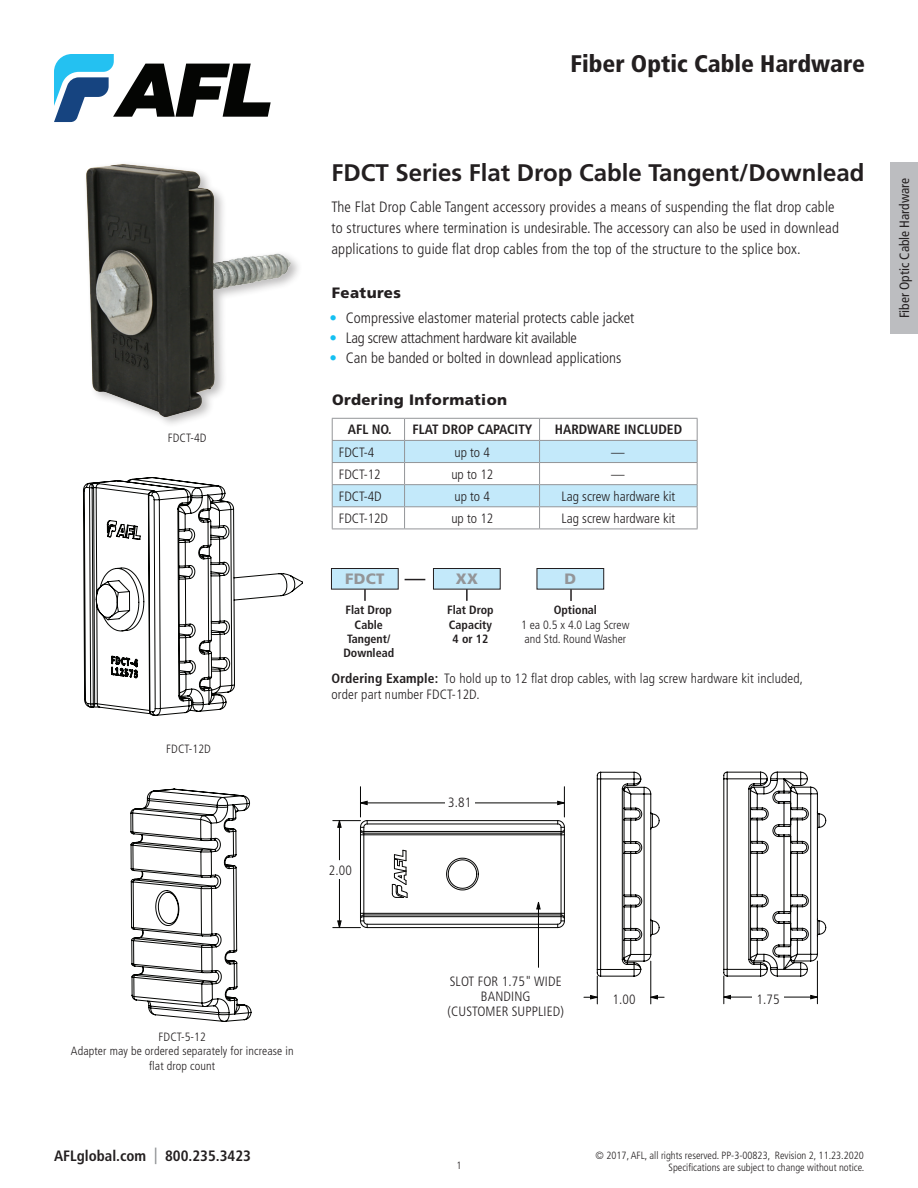
<style>
.page{position:relative;width:918px;height:1188px;background:#fff}
.page>*{position:absolute;margin:0;border:0;box-sizing:border-box;transform-origin:0 0}
.FPP_Product_Title{font:700 24px "Frutiger LT Std";color:#231f20}
.t1{font:900 condensed 24px "Frutiger LT Std";color:#231f20}
.FPP_Body_Text{font:300 condensed 15px/21px "Frutiger LT Std";letter-spacing:.01em;color:#231f20}
.FPP_Bullits{font:300 condensed 15px "Frutiger LT Std";color:#231f20}
.FPP_Bullits-2{font:300 condensed 15px "Frutiger LT Std";letter-spacing:-.02em;color:#231f20}
.FPP_Subhead{font:900 15px "Frutiger LT Std";letter-spacing:.025em;color:#231f20}
.t2{font:700 condensed 15px "Frutiger LT Std";color:#231f20}
.FPP_Matrix_Box_Text{font:900 15px "Frutiger LT Std";letter-spacing:.025em;color:#939598}
.FPP_Body_Text-2{font:300 condensed 13.5px/16.2px "Frutiger LT Std";letter-spacing:.01em;color:#231f20}
.FPP_Table_Body_Text{font:300 condensed 13.5px "Frutiger LT Std";color:#231f20}
.FPP_Caption{font:300 condensed 13.5px/15px "Frutiger LT Std";letter-spacing:.01em;color:#231f20;text-align:center}
.FPP_Table_Header{font:700 condensed 13.5px "Frutiger LT Std";color:#231f20}
.t3{font:condensed 13.5px "Frutiger LT Std";color:#231f20}
.FPP_Caption-2{font:300 condensed 12px/14.4px "Frutiger LT Std";letter-spacing:.01em;color:#231f20;text-align:center}
.t4{font:700 condensed 12px/14.4px "Frutiger LT Std";color:#231f20;text-align:center}
.t5{font:300 condensed 10.5px/12px "Frutiger LT Std";color:#231f20;text-align:right}
.s1{color:#15c0f2}
.s2{font-weight:700}
.s3{font-size:16.5px;color:#939598}
</style>
<div class="page">
<div style="left:890px;top:162px;width:28px;height:172px;background:#bcbdc0"></div>
<svg style="left:54px;top:54px;width:217px;height:68px"></svg>
<svg style="left:584px;top:771px;width:80px;height:233px"></svg>
<svg style="left:723px;top:771px;width:103px;height:233px"></svg>
<hr style="left:471px;top:803px;width:93px;height:1px;background:#050504">
<hr style="left:360px;top:803px;width:94px;height:1px;background:#050504">
<hr style="left:564px;top:787px;width:1px;height:30px;background:#050504">
<hr style="left:360px;top:787px;width:1px;height:30px;background:#050504">
<hr style="left:339px;top:821px;width:1px;height:39px;background:#050504">
<hr style="left:339px;top:878px;width:1px;height:50px;background:#050504">
<svg style="left:557px;top:801px;width:8px;height:4px"></svg>
<svg style="left:361px;top:801px;width:7px;height:4px"></svg>
<hr style="left:564px;top:835px;width:1px;height:78px;background:#050504">
<hr style="left:360px;top:835px;width:1px;height:78px;background:#050504">
<svg style="left:446px;top:858px;width:33px;height:33px"></svg>
<hr style="left:561px;top:835px;width:1px;height:78px;background:#050504">
<hr style="left:363px;top:835px;width:1px;height:78px;background:#050504">
<svg style="left:392px;top:849px;width:16px;height:49px"></svg>
<hr style="left:364px;top:834px;width:197px;height:1px;background:#050504">
<hr style="left:364px;top:913px;width:197px;height:1px;background:#050504">
<hr style="left:367px;top:820px;width:191px;height:1px;background:#050504">
<hr style="left:367px;top:927px;width:191px;height:1px;background:#050504">
<hr style="left:367px;top:924px;width:191px;height:1px;background:#050504">
<hr style="left:367px;top:824px;width:191px;height:1px;background:#050504">
<hr style="left:364px;top:916px;width:197px;height:1px;background:#050504">
<hr style="left:364px;top:915px;width:197px;height:1px;background:#050504">
<svg style="left:333px;top:913px;width:35px;height:16px"></svg>
<hr style="left:364px;top:833px;width:197px;height:1px;background:#050504">
<svg style="left:557px;top:820px;width:8px;height:15px"></svg>
<hr style="left:364px;top:831px;width:197px;height:1px;background:#050504">
<svg style="left:557px;top:913px;width:8px;height:15px"></svg>
<svg style="left:333px;top:820px;width:35px;height:18px"></svg>
<hr style="left:538px;top:902px;width:1px;height:65px;background:#050504">
<svg style="left:536px;top:902px;width:5px;height:7px"></svg>
<hr style="left:332px;top:418px;width:73px;height:1px;background:#939598">
<hr style="left:405px;top:418px;width:135px;height:1px;background:#939598">
<hr style="left:540px;top:418px;width:158px;height:1px;background:#939598">
<svg style="left:332px;top:419px;width:366px;height:110px"></svg>
<hr style="left:332px;top:529px;width:73px;height:1px;background:#939598">
<hr style="left:405px;top:529px;width:135px;height:1px;background:#939598">
<hr style="left:540px;top:529px;width:158px;height:1px;background:#939598">
<div style="left:331px;top:569px;width:67px;height:20px;background:#c3e9fa"></div>
<div style="left:331px;top:568px;width:68px;height:22px;border:1px solid #231f20"></div>
<div style="left:433px;top:569px;width:67px;height:20px;background:#c3e9fa"></div>
<div style="left:433px;top:568px;width:68px;height:22px;border:1px solid #231f20"></div>
<div style="left:537px;top:569px;width:67px;height:20px;background:#c3e9fa"></div>
<div style="left:537px;top:568px;width:67px;height:22px;border:1px solid #231f20"></div>
<svg style="left:466px;top:589px;width:2px;height:12px"></svg>
<svg style="left:364px;top:589px;width:2px;height:12px"></svg>
<svg style="left:570px;top:589px;width:2px;height:12px"></svg>
<div style="left:752px;top:992px;width:32px;height:13px;background:#fff"></div>
<svg style="left:405px;top:579px;width:20px;height:1px"></svg>
<div style="left:445px;top:796px;width:29px;height:12px;background:#fff"></div>
<div style="left:608px;top:992px;width:32px;height:13px;background:#fff"></div>
<img style="left:86px;top:164px;width:213px;height:260px">
<svg style="left:83px;top:477px;width:220px;height:239px"></svg>
<svg style="left:130px;top:789px;width:121px;height:233px"></svg>
<p class="FPP_Caption-2" style="left:168px;top:431px;width:40px">FDCT-4D</p>
<p class="FPP_Caption-2" style="left:166px;top:742px;width:46px">FDCT-12D</p>
<h1 class="t1" style="left:570px;top:49px;width:296px">Fiber Optic Cable Hardware</h1>
<p class="FPP_Product_Title" style="left:331px;top:159px;width:535px">FDCT Series Flat Drop Cable Tangent/Downlead</p>
<p class="FPP_Body_Text" style="left:331px;top:196px;width:509px">The Flat Drop Cable Tangent accessory provides a means of suspending the flat drop cable to structures where termination is undesirable. The accessory can also be used in downlead applications to guide flat drop cables from the top of the structure to the splice box.</p>
<p class="FPP_Subhead" style="left:332px;top:284px;width:71px">Features</p>
<p class="FPP_Bullits" style="left:329px;top:309px;width:306px"><span class="s1">•</span> Compressive elastomer material protects cable jacket</p>
<p class="FPP_Bullits-2" style="left:329px;top:329px;width:249px"><span class="s1">•</span> Lag screw attachment hardware kit available</p>
<p class="FPP_Bullits" style="left:329px;top:349px;width:294px"><span class="s1">•</span> Can be banded or bolted in downlead applications</p>
<p class="FPP_Subhead" style="left:332px;top:391px;width:176px">Ordering Information</p>
<p class="FPP_Table_Header" style="left:348px;top:422px;width:45px">AFL NO.</p>
<p class="FPP_Table_Header" style="left:412px;top:422px;width:121px">FLAT DROP CAPACITY</p>
<p class="FPP_Table_Header" style="left:555px;top:422px;width:129px">HARDWARE INCLUDED</p>
<p class="FPP_Table_Body_Text" style="left:339px;top:444px;width:37px">FDCT-4</p>
<p class="FPP_Table_Body_Text" style="left:454px;top:444px;width:37px">up to 4</p>
<p class="FPP_Table_Body_Text" style="left:611px;top:444px;width:15px">—</p>
<p class="FPP_Table_Body_Text" style="left:339px;top:466px;width:43px">FDCT-12</p>
<p class="FPP_Table_Body_Text" style="left:451px;top:466px;width:43px">up to 12</p>
<p class="FPP_Table_Body_Text" style="left:611px;top:466px;width:15px">—</p>
<p class="FPP_Table_Body_Text" style="left:339px;top:488px;width:44px">FDCT-4D</p>
<p class="FPP_Table_Body_Text" style="left:454px;top:488px;width:37px">up to 4</p>
<p class="FPP_Table_Body_Text" style="left:562px;top:488px;width:115px">Lag screw hardware kit</p>
<p class="FPP_Table_Body_Text" style="left:339px;top:511px;width:51px">FDCT-12D</p>
<p class="FPP_Table_Body_Text" style="left:451px;top:511px;width:43px">up to 12</p>
<p class="FPP_Table_Body_Text" style="left:562px;top:511px;width:115px">Lag screw hardware kit</p>
<p class="FPP_Matrix_Box_Text" style="left:345px;top:570px;width:41px">FDCT</p>
<p class="FPP_Matrix_Box_Text" style="left:456px;top:570px;width:24px">XX</p>
<p class="FPP_Matrix_Box_Text" style="left:565px;top:570px;width:13px">D</p>
<p class="t4" style="left:447px;top:603px;width:48px">Flat Drop<br>Capacity<br>4 or 12</p>
<p class="t4" style="left:343px;top:603px;width:52px">Flat Drop<br>Cable<br>Tangent/<br>Downlead</p>
<p class="FPP_Caption-2" style="left:521px;top:603px;width:110px"><span class="s2">Optional<br></span>1 ea 0.5 x 4.0 Lag Screw and Std. Round Washer</p>
<p class="FPP_Body_Text-2" style="left:331px;top:671px;width:473px"><span class="s2">Ordering Example:</span> To hold up to 12 flat drop cables, with lag screw hardware kit included, order part number FDCT-12D.</p>
<p class="t3" style="left:897px;top:318px;width:142px;rotate:-90deg">Fiber Optic Cable Hardware</p>
<p class="FPP_Caption" style="left:329px;top:863px;width:25px">2.00</p>
<p class="FPP_Caption" style="left:448px;top:795px;width:25px">3.81</p>
<p class="FPP_Caption-2" style="left:159px;top:1030px;width:49px">FDCT-5-12</p>
<p class="FPP_Caption-2" style="left:71px;top:1044px;width:224px">Adapter may be ordered separately for increase in</p>
<p class="FPP_Caption-2" style="left:149px;top:1059px;width:68px">flat drop count</p>
<p class="t2" style="left:54px;top:1147px;width:198px">AFLglobal.com <span class="s3">|</span> 800.235.3423</p>
<p class="FPP_Caption" style="left:450px;top:974px;width:113px">SLOT FOR 1.75" WIDE<br>BANDING</p>
<p class="FPP_Caption" style="left:447px;top:1004px;width:118px">(CUSTOMER SUPPLIED)</p>
<p class="FPP_Caption" style="left:613px;top:992px;width:25px">1.00</p>
<p class="FPP_Caption" style="left:757px;top:992px;width:25px">1.75</p>
<p class="t5" style="left:456px;top:1159px;width:7px">1</p>
<p class="t5" style="left:596px;top:1150px;width:270px">© 2017, AFL, all rights reserved. PP-3-00823, Revision 2, 11.23.2020<br>Specifications are subject to change without notice.</p>
</div>
